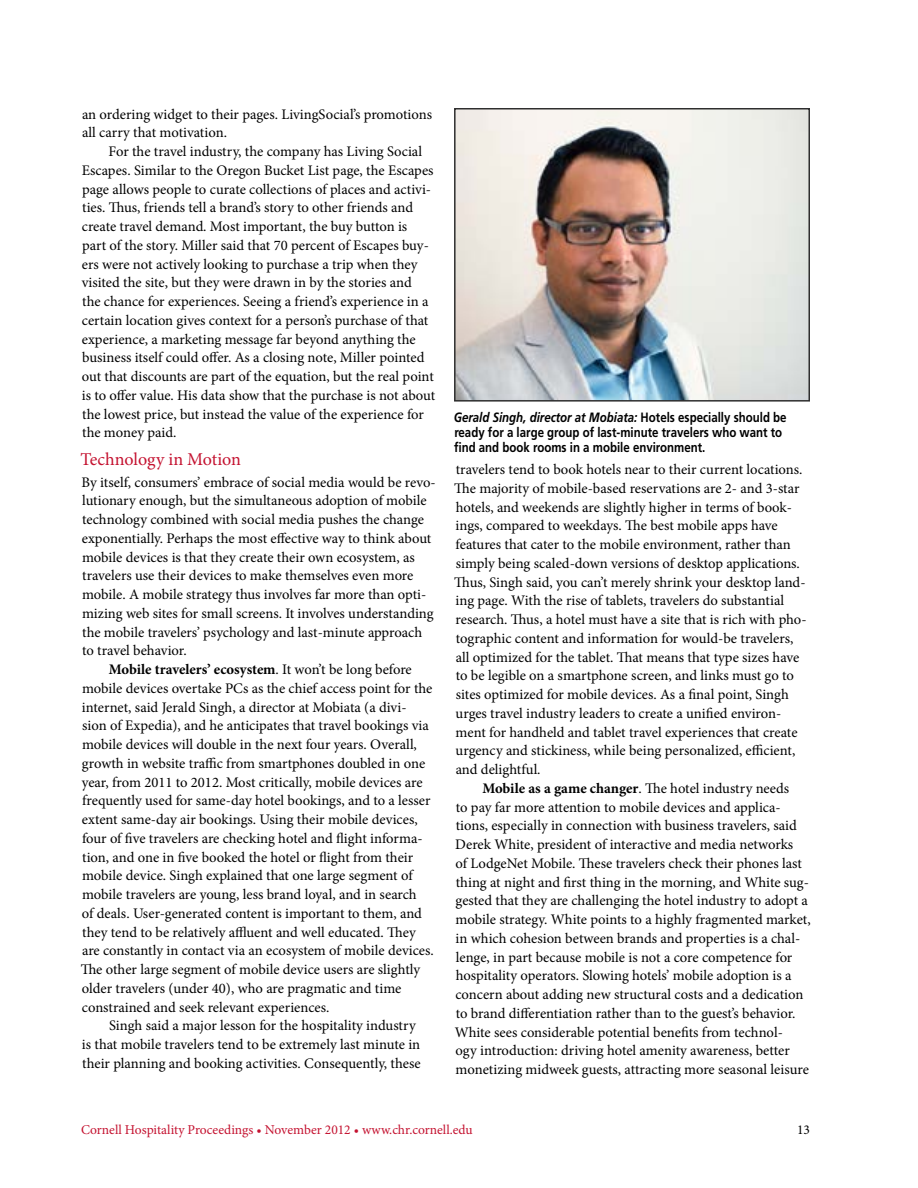
<style>
.page{position:relative;width:918px;height:1188px;background:#fff}
.page>*{position:absolute;margin:0;border:0;box-sizing:border-box;transform-origin:0 0}
.t1{font:18px "Minion Pro";color:#c41230}
.t2{font:14.7px/18.8px "Minion Pro";color:#000}
.t3{font:700 14.7px "Minion Pro";letter-spacing:-.005em;color:#000}
.t4{font:700 13.5px/15px "Frutiger LT Std";color:#000;scale:.85 1}
.t5{font:13.5px "Minion Pro";color:#c41230}
.t6{font:13.5px "Minion Pro";color:#000}
.s1{font-weight:400}
.s2{font-style:italic}
.s3{font-weight:700}
</style>
<div class="page">
<img style="left:457px;top:111px;width:350px;height:288px">
<div style="left:454px;top:108px;width:356px;height:294px;border:2px solid #2f2f2f"></div>
<p class="t2" style="left:82px;top:105px;width:352px">an ordering widget to their pages. LivingSocial’s promotions all carry that motivation.</p>
<p class="t2" style="left:82px;top:142px;width:355px;text-indent:27px">For the travel industry, the company has Living Social Escapes. Similar to the Oregon Bucket List page, the Escapes page allows people to curate collections of places and activi&shy;ties. Thus, friends tell a brand’s story to other friends and create travel demand. Most important, the buy button is<br>part of the story. Miller said that 70 percent of Escapes buy&shy;ers were not actively looking to purchase a trip when they visited the site, but they were drawn in by the stories and<br>the chance for experiences. Seeing a friend’s experience in a certain location gives context for a person’s purchase of that experience, a marketing message far beyond anything the business itself could offer. As a closing note, Miller pointed out that discounts are part of the equation, but the real point is to offer value. His data show that the purchase is not about the lowest price, but instead the value of the experience for the money paid.</p>
<p class="t1" style="left:81px;top:447px;width:162px">Technology in Motion</p>
<p class="t2" style="left:82px;top:473px;width:356px">By itself, consumers’ embrace of social media would be revo-</p>
<p class="t2" style="left:82px;top:491px;width:346px">lutionary enough, but the simultaneous adoption of mobile</p>
<p class="t2" style="left:82px;top:510px;width:343px">technology combined with social media pushes the change</p>
<p class="t2" style="left:82px;top:529px;width:351px">exponentially. Perhaps the most effective way to think about</p>
<p class="t2" style="left:82px;top:548px;width:334px">mobile devices is that they create their own ecosystem, as</p>
<p class="t2" style="left:82px;top:566px;width:333px">travelers use their devices to make themselves even more</p>
<p class="t2" style="left:82px;top:585px;width:346px">mobile. A mobile strategy thus involves far more than opti-</p>
<p class="t2" style="left:82px;top:604px;width:353px">mizing web sites for small screens. It involves understanding</p>
<p class="t2" style="left:82px;top:623px;width:342px">the mobile travelers’ psychology and last-minute approach</p>
<p class="t2" style="left:82px;top:641px;width:106px">to travel behavior.</p>
<p class="t3" style="left:109px;top:659px;width:305px">Mobile travelers’ ecosystem<span class="s1">. It won’t be long before</span></p>
<p class="t2" style="left:82px;top:679px;width:352px">mobile devices overtake PCs as the chief access point for the</p>
<p class="t2" style="left:82px;top:698px;width:326px">internet, said Jerald Singh, a director at Mobiata (a divi-</p>
<p class="t2" style="left:82px;top:716px;width:348px">sion of Expedia), and he anticipates that travel bookings via</p>
<p class="t2" style="left:82px;top:735px;width:336px">mobile devices will double in the next four years. Overall,</p>
<p class="t2" style="left:82px;top:754px;width:345px">growth in website traffic from smartphones doubled in one</p>
<p class="t2" style="left:82px;top:773px;width:342px">year, from 2011 to 2012. Most critically, mobile devices are</p>
<p class="t2" style="left:82px;top:791px;width:350px">frequently used for same-day hotel bookings, and to a lesser</p>
<p class="t2" style="left:82px;top:810px;width:337px">extent same-day air bookings. Using their mobile devices,</p>
<p class="t2" style="left:82px;top:829px;width:342px">four of five travelers are checking hotel and flight informa-</p>
<p class="t2" style="left:82px;top:848px;width:333px">tion, and one in five booked the hotel or flight from their</p>
<p class="t2" style="left:82px;top:866px;width:332px">mobile device. Singh explained that one large segment of</p>
<p class="t2" style="left:82px;top:885px;width:336px">mobile travelers are young, less brand loyal, and in search</p>
<p class="t2" style="left:82px;top:904px;width:342px">of deals. User-generated content is important to them, and</p>
<p class="t2" style="left:82px;top:923px;width:335px">they tend to be relatively affluent and well educated. They</p>
<p class="t2" style="left:82px;top:941px;width:353px">are constantly in contact via an ecosystem of mobile devices.</p>
<p class="t2" style="left:81px;top:960px;width:341px">The other large segment of mobile device users are slightly</p>
<p class="t2" style="left:82px;top:979px;width:321px">older travelers (under 40), who are pragmatic and time</p>
<p class="t2" style="left:82px;top:998px;width:249px">constrained and seek relevant experiences.</p>
<p class="t2" style="left:109px;top:1016px;width:308px">Singh said a major lesson for the hospitality industry</p>
<p class="t2" style="left:82px;top:1035px;width:340px">is that mobile travelers tend to be extremely last minute in</p>
<p class="t2" style="left:82px;top:1054px;width:340px">their planning and booking activities. Consequently, these</p>
<p class="t4" style="left:454px;top:410px;width:393px"><span class="s2">Gerald Singh, director at Mobiata:</span> H otels especially should be ready for a large group of last-minute travelers who want to find and book rooms in a mobile environment.</p>
<p class="t2" style="left:454px;top:460px;width:354px">travelers tend to book hotels near to their current locations.<br>The majority of mobile-based reservations are 2- and 3-star hotels, and weekends are slightly higher in terms of book&shy;ings, compared to weekdays. The best mobile apps have features that cater to the mobile environment, rather than simply being scaled-down versions of desktop applications.<br>Thus, Singh said, you can’t merely shrink your desktop land&shy;ing page. With the rise of tablets, travelers do substantial research. Thus, a hotel must have a site that is rich with pho&shy;tographic content and information for would-be travelers, all optimized for the tablet. That means that type sizes have to be legible on a smartphone screen, and links must go to sites optimized for mobile devices. As a final point, Singh urges travel industry leaders to create a unified environ&shy;ment for handheld and tablet travel experiences that create urgency and stickiness, while being personalized, efficient, and delightful.</p>
<p class="t2" style="left:455px;top:779px;width:358px;text-indent:28px"><span class="s3">Mobile as a game changer</span>. The hotel industry needs<br>to pay far more attention to mobile devices and applica&shy;tions, especially in connection with business travelers, said Derek White, president of interactive and media networks<br>of LodgeNet Mobile. These travelers check their phones last thing at night and first thing in the morning, and White sug&shy;gested that they are challenging the hotel industry to adopt a mobile strategy. White points to a highly fragmented market, in which cohesion between brands and properties is a chal&shy;lenge, in part because mobile is not a core competence for hospitality operators. Slowing hotels’ mobile adoption is a concern about adding new structural costs and a dedication to brand differentiation rather than to the guest’s behavior.<br>White sees considerable potential benefits from technol-<br>ogy introduction: driving hotel amenity awareness, better monetizing midweek guests, attracting more seasonal leisure</p>
<p class="t5" style="left:81px;top:1121px;width:393px">Cornell Hospitality Proceedings • November 2012 • www.chr.cornell.edu</p>
<p class="t6" style="left:797px;top:1121px;width:14px">13</p>
</div>
